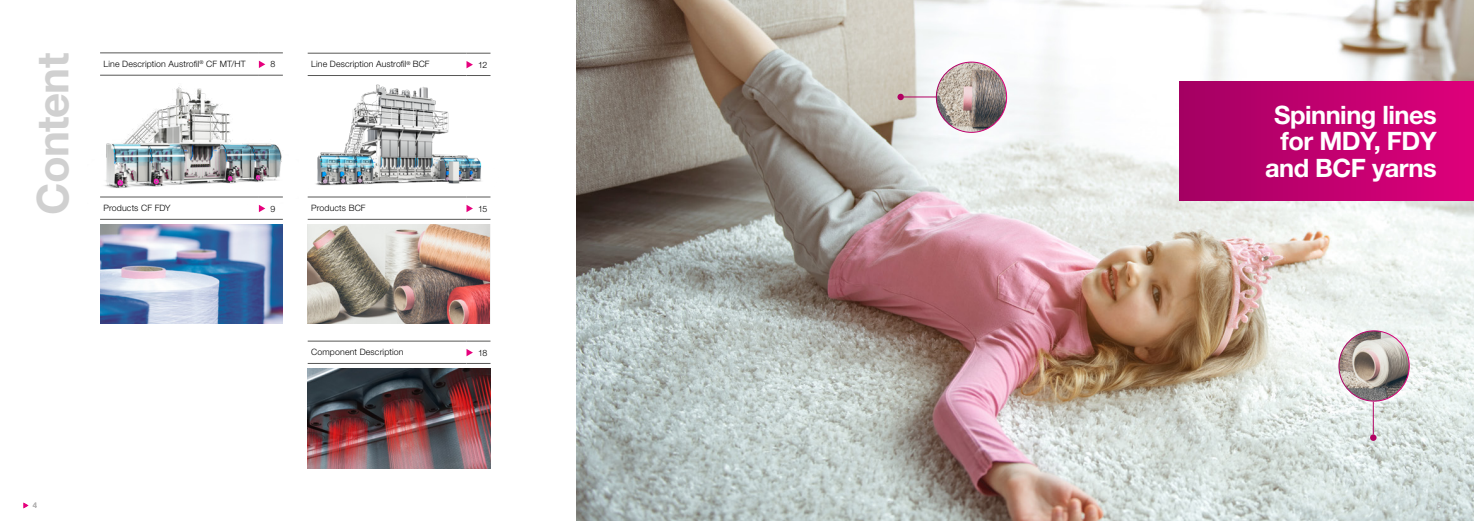
<style>
.page{position:relative;width:1474px;height:521px;background:#fff}
.page>*{position:absolute;margin:0;border:0;box-sizing:border-box;transform-origin:0 0}
.t1{font:700 43.75px "Helvetica Neue LT Std";letter-spacing:-.02em;color:#d0d0d0}
.t2{font:700 25.38px/26.2px "Helvetica Neue LT Std";letter-spacing:-.02em;color:#fff;text-align:right}
.t3{font:300 8.75px "Helvetica Neue LT Std";letter-spacing:.015em;color:#000}
.t4{font:500 7.88px "Helvetica Neue LT Std";color:#b3b2b2}
</style>
<div class="page">
<svg style="left:23px;top:502px;width:5px;height:6px"></svg>
<img style="left:100px;top:74px;width:183px;height:123px">
<img style="left:576px;top:0;width:897px;height:521px">
<div style="left:1179px;top:82px;width:294px;height:119px;background:linear-gradient(to right,#a40063,#de007b)"></div>
<img style="left:1338px;top:331px;width:71px;height:70px;border-radius:35px">
<div style="left:1338px;top:330px;width:71px;height:71px;border:1px solid #fff;border-radius:50%"></div>
<hr style="left:1372px;top:402px;width:1px;height:32px;background:#b10061">
<svg style="left:1369px;top:434px;width:7px;height:7px"></svg>
<img style="left:936px;top:62px;width:70px;height:70px;border-radius:35px">
<div style="left:935px;top:62px;width:72px;height:71px;border:1px solid #fff;border-radius:50%"></div>
<hr style="left:903px;top:97px;width:33px;height:1px;background:#b10061">
<svg style="left:897px;top:94px;width:6px;height:6px"></svg>
<hr style="left:100px;top:197px;width:159px;height:1px;background:#575756">
<svg style="left:259px;top:197px;width:24px;height:1px"></svg>
<hr style="left:100px;top:219px;width:159px;height:1px;background:#575756">
<svg style="left:259px;top:219px;width:24px;height:1px"></svg>
<svg style="left:259px;top:205px;width:6px;height:7px"></svg>
<hr style="left:100px;top:53px;width:159px;height:1px;background:#575756">
<svg style="left:259px;top:53px;width:24px;height:1px"></svg>
<hr style="left:100px;top:75px;width:159px;height:1px;background:#575756">
<svg style="left:259px;top:75px;width:24px;height:1px"></svg>
<svg style="left:259px;top:61px;width:6px;height:7px"></svg>
<img style="left:100px;top:224px;width:183px;height:100px">
<hr style="left:308px;top:53px;width:158px;height:1px;background:#575756">
<svg style="left:466px;top:53px;width:24px;height:1px"></svg>
<svg style="left:466px;top:61px;width:7px;height:7px"></svg>
<img style="left:307px;top:75px;width:184px;height:111px">
<hr style="left:308px;top:197px;width:158px;height:1px;background:#575756">
<svg style="left:466px;top:197px;width:24px;height:1px"></svg>
<hr style="left:308px;top:219px;width:158px;height:1px;background:#575756">
<svg style="left:466px;top:219px;width:24px;height:1px"></svg>
<svg style="left:466px;top:205px;width:7px;height:7px"></svg>
<img style="left:308px;top:224px;width:182px;height:100px">
<img style="left:308px;top:369px;width:182px;height:99px">
<hr style="left:308px;top:341px;width:158px;height:1px;background:#575756">
<svg style="left:466px;top:341px;width:24px;height:1px"></svg>
<hr style="left:308px;top:363px;width:158px;height:1px;background:#575756">
<svg style="left:466px;top:363px;width:24px;height:1px"></svg>
<svg style="left:466px;top:349px;width:7px;height:7px"></svg>
<h1 class="t1" style="left:26px;top:215px;width:163px;rotate:-90deg">Content</h1>
<p class="t3" style="left:104px;top:59px;width:144px">Line Description Austrofil<sup>®</sup> CF MT/HT</p>
<p class="t3" style="left:270px;top:59px;width:6px">8</p>
<p class="t3" style="left:311px;top:59px;width:120px">Line Description Austrofil<sup>®</sup> BCF</p>
<p class="t3" style="left:478px;top:59px;width:11px">12</p>
<p class="t3" style="left:104px;top:203px;width:69px">Products CF FDY</p>
<p class="t3" style="left:270px;top:203px;width:6px">9</p>
<p class="t3" style="left:311px;top:203px;width:56px">Products BCF</p>
<p class="t3" style="left:478px;top:203px;width:11px">15</p>
<p class="t3" style="left:311px;top:347px;width:94px">Component Description</p>
<p class="t3" style="left:478px;top:347px;width:11px">18</p>
<h2 class="t2" style="left:1265px;top:101px;width:173px">Spinning lines for MDY, FDY and BCF yarns</h2>
<p class="t4" style="left:33px;top:501px;width:6px">4</p>
<p class="t4" style="left:1436px;top:501px;width:6px">5</p>
</div>
